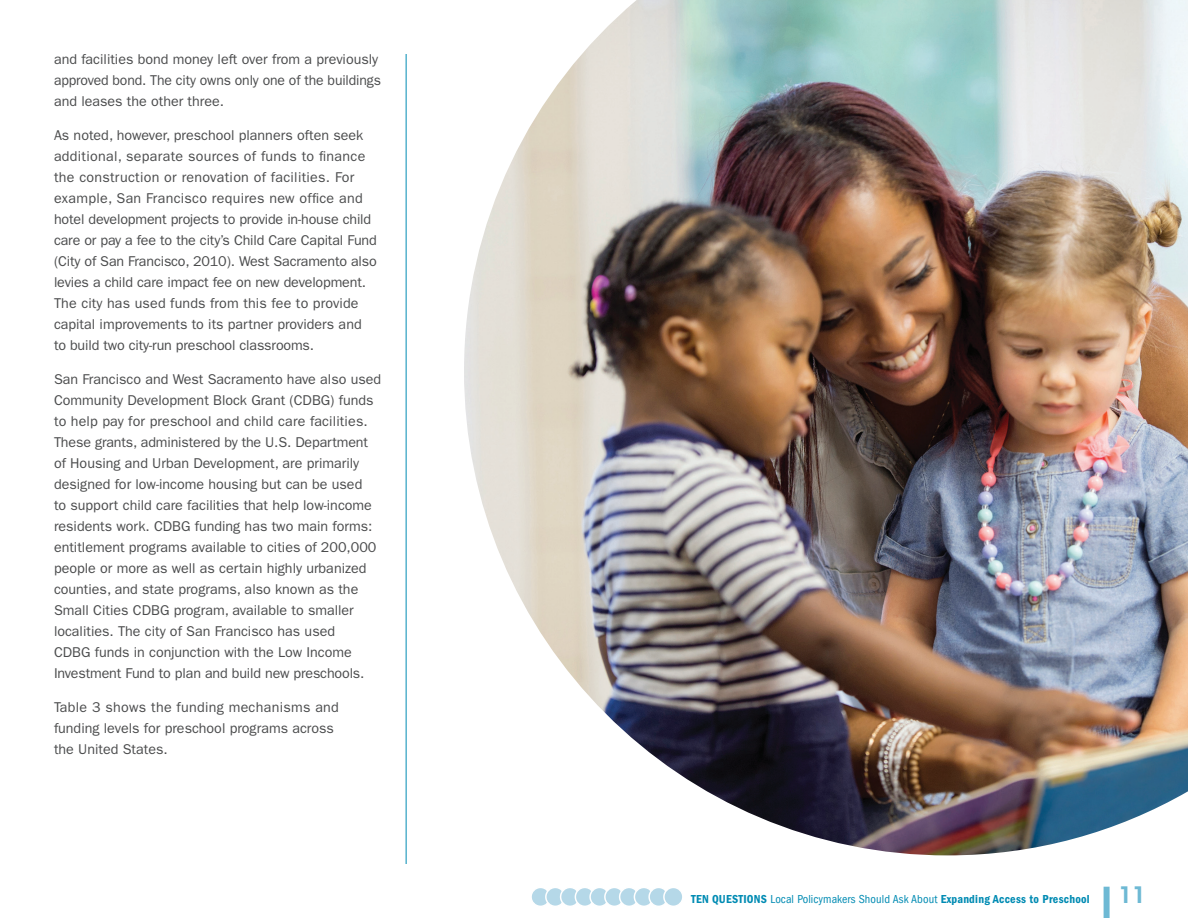
<style>
.page{position:relative;width:1188px;height:918px;background:#fff}
.page>*{position:absolute;margin:0;border:0;box-sizing:border-box;transform-origin:0 0}
.t1{font:600 22.5px "ITC Avant Garde Std";color:#6eb9d4}
.Paragraph{font:14.25px/21px "ITC Franklin Gothic Std";color:#4b4c4d}
.t2{font:12px "ITC Franklin Gothic Std Dm Cd";letter-spacing:.02em;color:#008bb3}
.s1{font-family:"ITC Franklin Gothic Std";font-stretch:condensed}
</style>
<div class="page">
<hr style="left:406px;top:54px;width:1px;height:810px;background:#008bb3">
<div style="left:531px;top:887px;width:19px;height:19px;background:#b5d8e8;border-radius:50%"></div>
<div style="left:530px;top:887px;width:21px;height:20px;border:2px solid #fff;border-radius:50%"></div>
<div style="left:546px;top:887px;width:19px;height:19px;background:#b5d8e8;border-radius:50%"></div>
<div style="left:545px;top:887px;width:21px;height:20px;border:2px solid #fff;border-radius:50%"></div>
<div style="left:561px;top:887px;width:19px;height:19px;background:#b5d8e8;border-radius:50%"></div>
<div style="left:560px;top:887px;width:20px;height:20px;border:2px solid #fff;border-radius:50%"></div>
<div style="left:575px;top:887px;width:19px;height:19px;background:#b5d8e8;border-radius:50%"></div>
<div style="left:575px;top:887px;width:20px;height:20px;border:2px solid #fff;border-radius:50%"></div>
<div style="left:590px;top:887px;width:19px;height:19px;background:#b5d8e8;border-radius:50%"></div>
<div style="left:589px;top:887px;width:21px;height:20px;border:2px solid #fff;border-radius:50%"></div>
<div style="left:605px;top:887px;width:19px;height:19px;background:#b5d8e8;border-radius:50%"></div>
<div style="left:604px;top:887px;width:21px;height:20px;border:2px solid #fff;border-radius:50%"></div>
<div style="left:620px;top:887px;width:19px;height:19px;background:#b5d8e8;border-radius:50%"></div>
<div style="left:619px;top:887px;width:20px;height:20px;border:2px solid #fff;border-radius:50%"></div>
<div style="left:634px;top:887px;width:19px;height:19px;background:#b5d8e8;border-radius:50%"></div>
<div style="left:634px;top:887px;width:20px;height:20px;border:2px solid #fff;border-radius:50%"></div>
<div style="left:649px;top:887px;width:19px;height:19px;background:#b5d8e8;border-radius:50%"></div>
<div style="left:648px;top:887px;width:21px;height:20px;border:2px solid #fff;border-radius:50%"></div>
<div style="left:664px;top:887px;width:19px;height:19px;background:#b5d8e8;border-radius:50%"></div>
<div style="left:663px;top:887px;width:21px;height:20px;border:2px solid #fff;border-radius:50%"></div>
<div style="left:1104px;top:887px;width:6px;height:31px;background:#6eb9d4"></div>
<img style="left:464px;top:0;width:724px;height:855px">
<p class="Paragraph" style="left:54px;top:49px;width:328px">and facilities bond money left over from a previously approved bond. The city owns only one of the buildings and leases the other three.</p>
<p class="Paragraph" style="left:54px;top:125px;width:324px">As noted, however, preschool planners often seek additional, separate sources of funds to finance the construction or renovation of facilities. For example, San Francisco requires new office and hotel development projects to provide in-house child care or pay a fee to the city’s Child Care Capital Fund (City of San Francisco, 2010). West Sacramento also levies a child care impact fee on new development.<br>The city has used funds from this fee to provide capital improvements to its partner providers and to build two city-run preschool classrooms.</p>
<p class="Paragraph" style="left:54px;top:368px;width:329px">San Francisco and West Sacramento have also used Community Development Block Grant (CDBG) funds to help pay for preschool and child care facilities.<br>These grants, administered by the U.S. Department of Housing and Urban Development, are primarily designed for low-income housing but can be used<br>to support child care facilities that help low-income residents work. CDBG funding has two main forms: entitlement programs available to cities of 200,000 people or more as well as certain highly urbanized counties, and state programs, also known as the Small Cities CDBG program, available to smaller localities. The city of San Francisco has used<br>CDBG funds in conjunction with the Low Income Investment Fund to plan and build new preschools.</p>
<p class="Paragraph" style="left:54px;top:696px;width:287px">Table 3 shows the funding mechanisms and funding levels for preschool programs across the United States.</p>
<p class="t2" style="left:691px;top:892px;width:400px">TEN QUESTIONS <span class="s1">Local Policymakers Should Ask About</span> Expanding Access to Preschool</p>
<h1 class="t1" style="left:1119px;top:881px;width:29px">11</h1>
</div>
